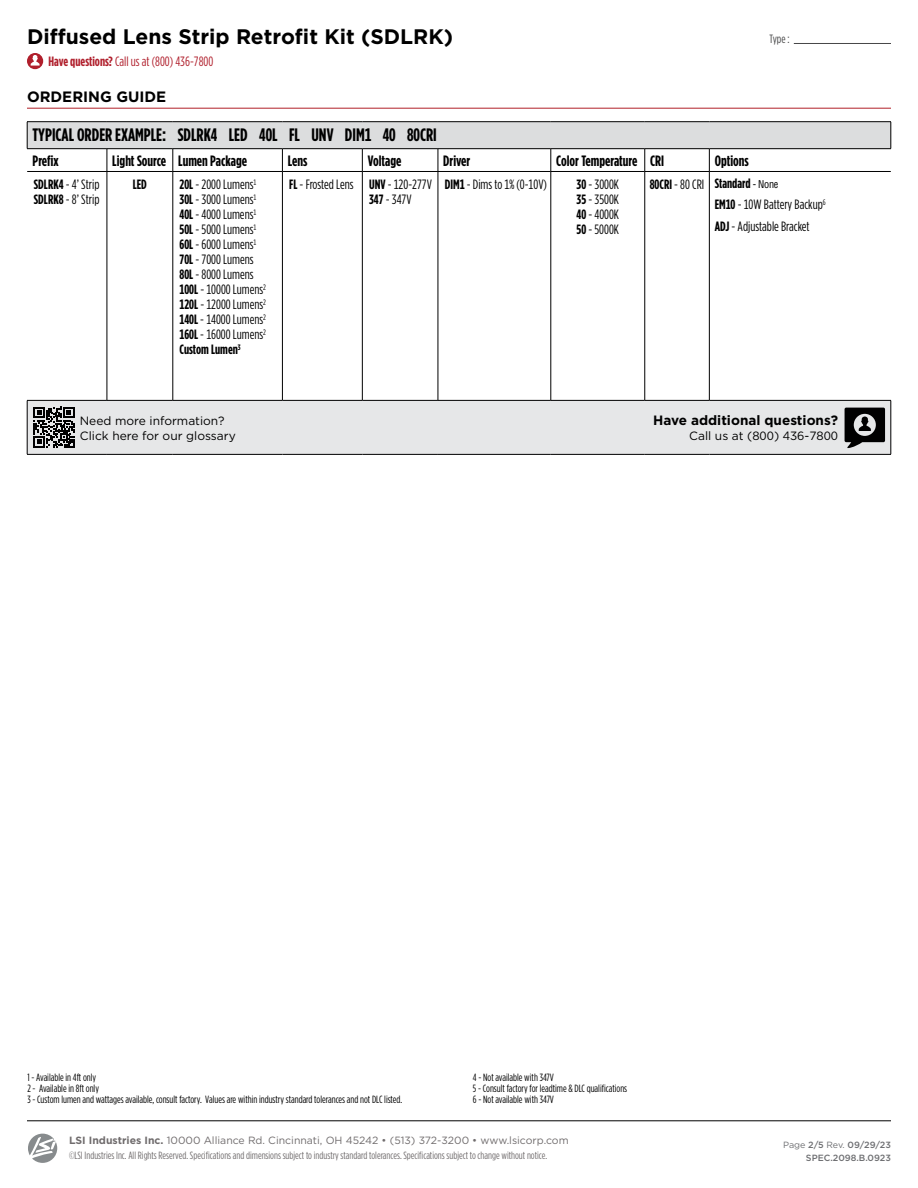
<style>
.page{position:relative;width:918px;height:1188px;background:#fff}
.page>*{position:absolute;margin:0;border:0;box-sizing:border-box;transform-origin:0 0}
.t1{font:700 21px "Gotham";color:#000}
.t2{font:700 18px "Gotham Condensed";color:#000}
.t3{font:700 15px "Gotham Condensed";color:#000}
.t4{font:700 15px "Gotham";color:#000}
.t5{font:13.5px/15px "Gotham Condensed";color:#000}
.t6{font:13.5px "Gotham Condensed";color:#b01f2c}
.t7{font:700 13.5px "Gotham";color:#000}
.t8{font:700 13.5px "Gotham Condensed";color:#000}
.t9{font:12px/15px "Gotham";color:#000}
.t10{font:12px "Gotham Condensed";color:#474748}
.t11{font:10.5px/11.2px "Gotham Condensed";color:#000}
.t12{font:10.5px "Gotham Condensed";color:#706c6d}
.t13{font:10.5px "Gotham";color:#706c6d}
.t14{font:500 9px/13.5px "Gotham";color:#6d6e71;text-align:right}
.s1{font-weight:700}
.s2{font-family:"Helvetica";font-stretch:condensed;font-size:10.5px}
.s3{font-weight:400}
</style>
<div class="page">
<svg style="left:28px;top:1134px;width:29px;height:29px"></svg>
<hr style="left:27px;top:1121px;width:864px;height:1px;background:#000">
<hr style="left:27px;top:108px;width:864px;height:1px;background:#b12028">
<svg style="left:27px;top:53px;width:16px;height:16px"></svg>
<hr style="left:794px;top:43px;width:97px;height:1px;background:#474748">
<div style="left:27px;top:122px;width:864px;height:27px;background:#dcddde"></div>
<div style="left:28px;top:401px;width:863px;height:53px;background:#e6e7e8"></div>
<hr style="left:891px;top:401px;width:1px;height:53px;background:#000">
<svg style="left:891px;top:122px;width:1px;height:26px"></svg>
<svg style="left:107px;top:149px;width:1px;height:22px"></svg>
<svg style="left:173px;top:149px;width:1px;height:22px"></svg>
<svg style="left:282px;top:149px;width:1px;height:22px"></svg>
<svg style="left:362px;top:149px;width:1px;height:22px"></svg>
<svg style="left:438px;top:149px;width:1px;height:22px"></svg>
<svg style="left:551px;top:149px;width:1px;height:22px"></svg>
<svg style="left:645px;top:149px;width:1px;height:22px"></svg>
<hr style="left:709px;top:171px;width:182px;height:1px;background:#000">
<hr style="left:27px;top:121px;width:80px;height:1px;background:#000">
<svg style="left:27px;top:122px;width:1px;height:26px"></svg>
<hr style="left:107px;top:121px;width:66px;height:1px;background:#000">
<hr style="left:173px;top:121px;width:109px;height:1px;background:#000">
<hr style="left:282px;top:121px;width:80px;height:1px;background:#000">
<hr style="left:362px;top:121px;width:76px;height:1px;background:#000">
<hr style="left:438px;top:121px;width:113px;height:1px;background:#000">
<hr style="left:551px;top:121px;width:94px;height:1px;background:#000">
<hr style="left:645px;top:121px;width:64px;height:1px;background:#000">
<hr style="left:709px;top:121px;width:182px;height:1px;background:#000">
<hr style="left:27px;top:148px;width:80px;height:1px;background:#000">
<hr style="left:107px;top:148px;width:66px;height:1px;background:#000">
<hr style="left:173px;top:148px;width:109px;height:1px;background:#000">
<hr style="left:282px;top:148px;width:80px;height:1px;background:#000">
<hr style="left:362px;top:148px;width:76px;height:1px;background:#000">
<hr style="left:438px;top:148px;width:113px;height:1px;background:#000">
<hr style="left:551px;top:148px;width:94px;height:1px;background:#000">
<hr style="left:645px;top:148px;width:64px;height:1px;background:#000">
<hr style="left:709px;top:148px;width:182px;height:1px;background:#000">
<hr style="left:27px;top:401px;width:1px;height:53px;background:#000">
<hr style="left:709px;top:400px;width:182px;height:1px;background:#000">
<hr style="left:27px;top:454px;width:80px;height:1px;background:#000">
<hr style="left:107px;top:454px;width:66px;height:1px;background:#000">
<hr style="left:173px;top:454px;width:109px;height:1px;background:#000">
<hr style="left:282px;top:454px;width:80px;height:1px;background:#000">
<hr style="left:362px;top:454px;width:76px;height:1px;background:#000">
<hr style="left:438px;top:454px;width:113px;height:1px;background:#000">
<hr style="left:551px;top:454px;width:94px;height:1px;background:#000">
<hr style="left:645px;top:454px;width:64px;height:1px;background:#000">
<hr style="left:709px;top:454px;width:182px;height:1px;background:#000">
<svg style="left:709px;top:149px;width:1px;height:22px"></svg>
<hr style="left:27px;top:171px;width:80px;height:1px;background:#000">
<hr style="left:27px;top:400px;width:80px;height:1px;background:#000">
<hr style="left:107px;top:171px;width:66px;height:1px;background:#000">
<hr style="left:107px;top:172px;width:1px;height:228px;background:#000">
<hr style="left:173px;top:171px;width:109px;height:1px;background:#000">
<hr style="left:173px;top:172px;width:1px;height:228px;background:#000">
<hr style="left:282px;top:171px;width:80px;height:1px;background:#000">
<hr style="left:282px;top:172px;width:1px;height:228px;background:#000">
<hr style="left:362px;top:171px;width:76px;height:1px;background:#000">
<hr style="left:362px;top:172px;width:1px;height:228px;background:#000">
<hr style="left:438px;top:171px;width:113px;height:1px;background:#000">
<hr style="left:438px;top:172px;width:1px;height:228px;background:#000">
<hr style="left:551px;top:171px;width:94px;height:1px;background:#000">
<hr style="left:551px;top:172px;width:1px;height:228px;background:#000">
<hr style="left:645px;top:171px;width:64px;height:1px;background:#000">
<hr style="left:645px;top:172px;width:1px;height:228px;background:#000">
<hr style="left:709px;top:172px;width:1px;height:228px;background:#000">
<hr style="left:107px;top:400px;width:66px;height:1px;background:#000">
<hr style="left:173px;top:400px;width:109px;height:1px;background:#000">
<hr style="left:282px;top:400px;width:80px;height:1px;background:#000">
<hr style="left:362px;top:400px;width:76px;height:1px;background:#000">
<hr style="left:438px;top:400px;width:113px;height:1px;background:#000">
<hr style="left:551px;top:400px;width:94px;height:1px;background:#000">
<hr style="left:645px;top:400px;width:64px;height:1px;background:#000">
<svg style="left:34px;top:407px;width:40px;height:41px;background:#5b5b5b"></svg>
<svg style="left:845px;top:408px;width:40px;height:40px;background:#434343"></svg>
<h1 class="t1" style="left:27px;top:22px;width:428px">Diffused Lens Strip Retrofit Kit (SDLRK)</h1>
<p class="t10" style="left:770px;top:32px;width:22px">Type :</p>
<p class="t6" style="left:49px;top:53px;width:166px"><span class="s1">Have questions?</span> Call us at (800) 436-7800</p>
<p class="t4" style="left:27px;top:87px;width:141px">ORDERING GUIDE</p>
<h2 class="t2" style="left:33px;top:125px;width:406px">TYPICAL ORDER EXAMPLE: SDLRK4 LED 40L FL UNV DIM1 40 80CRI</h2>
<p class="t3" style="left:33px;top:152px;width:28px">Prefix</p>
<p class="t3" style="left:112px;top:152px;width:136px">Light Source Lumen Package</p>
<p class="t3" style="left:288px;top:152px;width:21px">Lens</p>
<p class="t3" style="left:368px;top:152px;width:35px">Voltage</p>
<p class="t3" style="left:443px;top:152px;width:28px">Driver</p>
<p class="t3" style="left:556px;top:152px;width:109px">Color Temperature CRI</p>
<p class="t3" style="left:715px;top:152px;width:36px">Options</p>
<p class="t5" style="left:34px;top:177px;width:67px"><span class="s1">SDLRK4</span> - 4’ Strip<br><span class="s1">SDLRK8</span> - 8’ Strip</p>
<p class="t8" style="left:133px;top:176px;width:16px">LED</p>
<p class="t5" style="left:180px;top:177px;width:88px"><span class="s1">20L</span> - 2000 Lumens<sup>1<br></sup><span class="s1">30L</span> - 3000 Lumens<sup>1<br></sup><span class="s1">40L</span> - 4000 Lumens<sup>1<br></sup><span class="s1">50L</span> - 5000 Lumens<sup>1<br></sup><span class="s1">60L</span> - 6000 Lumens<sup>1<br></sup><span class="s1">70L</span> - 7000 Lumens<br><span class="s1">80L</span> - 8000 Lumens<br><span class="s1">100L</span> - 10000 Lumens<sup>2<br></sup><span class="s1">120L</span> - 12000 Lumens<sup>2<br></sup><span class="s1">140L</span> - 14000 Lumens<sup>2<br></sup><span class="s1">160L</span> - 16000 Lumens<sup>2<br></sup><span class="s1">Custom Lumen</span><sup>3</sup></p>
<p class="t5" style="left:369px;top:177px;width:64px;text-indent:-80px"><span class="s1">FL</span> - Frosted Lens <span class="s1">UNV</span> - 120-277V<br><span class="s1">347</span> - 347V</p>
<p class="t5" style="left:445px;top:177px;width:104px"><span class="s1">DIM1</span> - Dims to 1% (0-10V)</p>
<p class="t5" style="left:577px;top:177px;width:44px;text-align:justify"><span class="s1">30</span> - 3000K <span class="s1">35</span> - 3500K <span class="s1">40</span> - 4000K <span class="s1">50</span> - 5000K</p>
<p class="t5" style="left:715px;top:172px;width:112px;line-height:21.8px;text-indent:-65px"><span class="s1">80CRI</span> - 80 CRI <span class="s1">Standard</span> <span class="s2">- None<br></span><span class="s1">EM10</span> - 10W Battery Backup<sup>6<br></sup><span class="s1">ADJ</span> - Adjustable Bracket</p>
<p class="t9" style="left:80px;top:413px;width:157px">Need more information?<br>Click here for our glossary</p>
<p class="t7" style="left:653px;top:412px;width:187px">Have additional questions?</p>
<p class="t9" style="left:689px;top:428px;width:150px">Call us at (800) 436-7800</p>
<p class="t11" style="left:27px;top:1071px;width:376px">1 - Available in 4ft only<br>2 - Available in 8ft only<br>3 - Custom lumen and wattages available, consult factory. Values are within industry standard tolerances and not DLC listed.</p>
<p class="t11" style="left:473px;top:1071px;width:156px">4 - Not available with 347V<br>5 - Consult factory for leadtime &amp; DLC qualifications<br>6 - Not available with 347V</p>
<p class="t13" style="left:69px;top:1134px;width:501px"><span class="s1">LSI Industries Inc.</span> 10000 Alliance Rd. Cincinnati, OH 45242 • (513) 372-3200 • www.lsicorp.com</p>
<p class="t12" style="left:69px;top:1150px;width:480px">©LSI Industries Inc. All Rights Reserved. Specifications and dimensions subject to industry standard tolerances. Specifications subject to change without notice.</p>
<p class="t14" style="left:783px;top:1137px;width:109px"><span class="s3">Page</span> 2/5 <span class="s3">Rev.</span> 09/29/23<br>SPEC.2098.B.0923</p>
</div>
